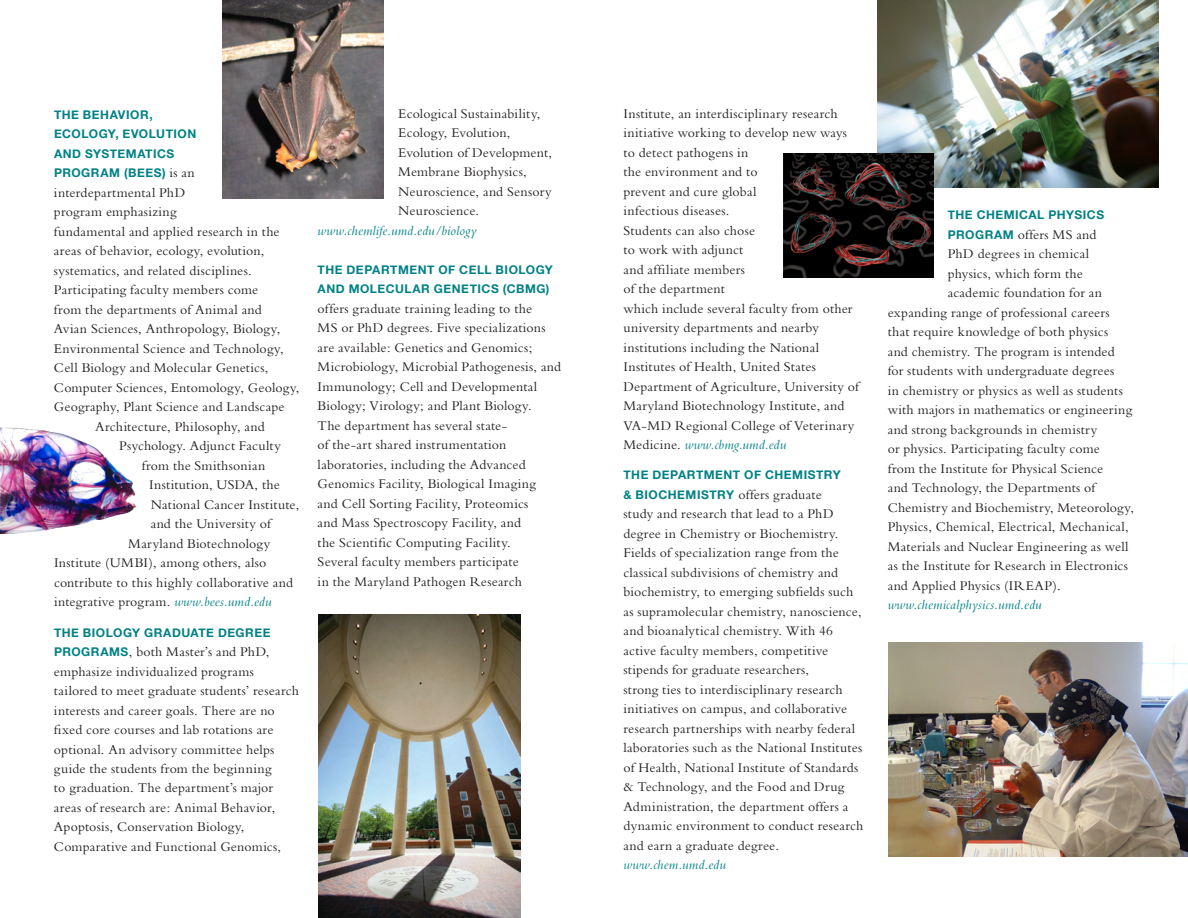
<style>
.page{position:relative;width:1188px;height:918px;background:#fff}
.page>*{position:absolute;margin:0;border:0;box-sizing:border-box;transform-origin:0 0}
.bios{font:13.8px/19.5px "Bembo";letter-spacing:.015em;color:#231f20}
.bios-2{font:italic 13.8px "Bembo";letter-spacing:.01em;color:#008185}
.bios-3{font:700 12px/19.5px "Helvetica Neue";letter-spacing:.045em;color:#008185}
.s1{font-family:"Bembo";font-weight:400;font-size:13.8px;color:#231f20}
.s2{font-style:italic;color:#008185}
.s3{font-family:"Helvetica Neue";font-weight:700;font-size:12px;color:#008185}
</style>
<div class="page">
<img style="left:319px;top:615px;width:201px;height:302px">
<img style="left:878px;top:0;width:280px;height:187px">
<img style="left:783px;top:153px;width:151px;height:125px">
<img style="left:223px;top:0;width:160px;height:199px">
<img style="left:0;top:427px;width:137px;height:107px">
<img style="left:888px;top:642px;width:300px;height:214px">
<p class="bios-3" style="left:54px;top:104px;width:144px">THE BEHAVIOR,<br>ECOLOGY, EVOLUTION<br>AND SYSTEMATICS<br>PROGRAM (BEES) <span class="s1">is an</span></p>
<p class="bios" style="left:54px;top:182px;width:133px">interdepartmental PhD</p>
<p class="bios" style="left:54px;top:202px;width:124px">program emphasizing</p>
<p class="bios" style="left:54px;top:221px;width:227px">fundamental and applied research in the</p>
<p class="bios" style="left:54px;top:241px;width:212px">areas of behavior, ecology, evolution,</p>
<p class="bios" style="left:54px;top:260px;width:199px">systematics, and related disciplines.</p>
<p class="bios" style="left:54px;top:280px;width:206px">Participating faculty members come</p>
<p class="bios" style="left:54px;top:299px;width:209px">from the departments of Animal and</p>
<p class="bios" style="left:54px;top:319px;width:228px">Avian Sciences, Anthropology, Biology,</p>
<p class="bios" style="left:54px;top:338px;width:231px">Environmental Science and Technology,</p>
<p class="bios" style="left:54px;top:358px;width:216px">Cell Biology and Molecular Genetics,</p>
<p class="bios" style="left:54px;top:377px;width:247px">Computer Sciences, Entomology, Geology,</p>
<p class="bios" style="left:54px;top:397px;width:232px">Geography, Plant Science and Landscape</p>
<p class="bios" style="left:95px;top:416px;width:171px">Architecture, Philosophy, and</p>
<p class="bios" style="left:119px;top:436px;width:163px">Psychology. Adjunct Faculty</p>
<p class="bios" style="left:142px;top:455px;width:125px">from the Smithsonian</p>
<p class="bios" style="left:149px;top:475px;width:132px">Institution, USDA, the</p>
<p class="bios" style="left:151px;top:494px;width:150px">National Cancer Institute,</p>
<p class="bios" style="left:151px;top:514px;width:122px">and the University of</p>
<p class="bios" style="left:128px;top:533px;width:143px">Maryland Biotechnology</p>
<p class="bios" style="left:54px;top:553px;width:214px">Institute (UMBI), among others, also</p>
<p class="bios" style="left:54px;top:572px;width:241px">contribute to this highly collaborative and</p>
<p class="bios" style="left:54px;top:592px;width:219px">integrative program. <span class="s2">www.bees.umd.edu</span></p>
<p class="bios-3" style="left:54px;top:622px;width:218px">THE BIOLOGY GRADUATE DEGREE</p>
<p class="bios" style="left:54px;top:642px;width:246px"><span class="s3">PROGRAMS</span>, both Master’s and PhD, emphasize individualized programs tailored to meet graduate students’ research interests and career goals. There are no fixed core courses and lab rotations are optional. An advisory committee helps guide the students from the beginning<br>to graduation. The department’s major areas of research are: Animal Behavior, Apoptosis, Conservation Biology, Comparative and Functional Genomics,</p>
<p class="bios" style="left:398px;top:103px;width:144px">Ecological Sustainability,</p>
<p class="bios" style="left:398px;top:123px;width:114px">Ecology, Evolution,</p>
<p class="bios" style="left:398px;top:142px;width:155px">Evolution of Development,</p>
<p class="bios" style="left:398px;top:162px;width:130px">Membrane Biophysics,</p>
<p class="bios" style="left:398px;top:181px;width:155px">Neuroscience, and Sensory</p>
<p class="bios" style="left:398px;top:201px;width:82px">Neuroscience.</p>
<p class="bios-2" style="left:318px;top:222px;width:160px">www.chemlife.umd.edu/biology</p>
<p class="bios-3" style="left:318px;top:259px;width:237px">THE DEPARTMENT OF CELL BIOLOGY<br>AND MOLECULAR GENETICS (CBMG)</p>
<p class="bios" style="left:318px;top:298px;width:245px">offers graduate training leading to the<br>MS or PhD degrees. Five specializations are available: Genetics and Genomics; Microbiology, Microbial Pathogenesis, and Immunology; Cell and Developmental Biology; Virology; and Plant Biology.<br>The department has several state-<br>of the-art shared instrumentation laboratories, including the Advanced Genomics Facility, Biological Imaging<br>and Cell Sorting Facility, Proteomics<br>and Mass Spectroscopy Facility, and<br>the Scientific Computing Facility.<br>Several faculty members participate<br>in the Maryland Pathogen Research</p>
<p class="bios" style="left:623px;top:103px;width:237px">Institute, an interdisciplinary research initiative working to develop new ways to detect pathogens in<br>the environment and to<br>prevent and cure global<br>infectious diseases.<br>Students can also chose<br>to work with adjunct<br>and affiliate members<br>of the department<br>which include several faculty from other university departments and nearby institutions including the National<br>Institutes of Health, United States<br>Department of Agriculture, University of<br>Maryland Biotechnology Institute, and<br>VA-MD Regional College of Veterinary<br>Medicine. <span class="s2">www.cbmg.umd.edu</span></p>
<p class="bios-3" style="left:623px;top:465px;width:219px">THE DEPARTMENT OF CHEMISTRY</p>
<p class="bios" style="left:623px;top:485px;width:242px"><span class="s3">&amp; BIOC HEMIST RY</span> offers graduate<br>study and research that lead to a PhD degree in Chemistry or Biochemistry.<br>Fields of specialization range from the classical subdivisions of chemistry and biochemistry, to emerging subfields such as supramolecular chemistry, nanoscience, and bioanalytical chemistry. With 46 active faculty members, competitive stipends for graduate researchers,<br>strong ties to interdisciplinary research initiatives on campus, and collaborative research partnerships with nearby federal laboratories such as the National Institutes of Health, National Institute of Standards &amp; Technology, and the Food and Drug Administration, the department offers a dynamic environment to conduct research and earn a graduate degree. <span class="s2">www.chem.umd.edu</span></p>
<p class="bios-3" style="left:948px;top:205px;width:149px">THE CHEMICAL PHYSICS</p>
<p class="bios" style="left:948px;top:224px;width:150px"><span class="s3">PROGRAM</span> offers MS and</p>
<p class="bios" style="left:948px;top:244px;width:143px">PhD degrees in chemical</p>
<p class="bios" style="left:948px;top:263px;width:137px">physics, which form the</p>
<p class="bios" style="left:948px;top:283px;width:156px">academic foundation for an</p>
<p class="bios" style="left:888px;top:302px;width:224px">expanding range of professional careers</p>
<p class="bios" style="left:888px;top:322px;width:222px">that require knowledge of both physics</p>
<p class="bios" style="left:888px;top:341px;width:229px">and chemistry. The program is intended</p>
<p class="bios" style="left:888px;top:361px;width:228px">for students with undergraduate degrees</p>
<p class="bios" style="left:888px;top:380px;width:237px">in chemistry or physics as well as students</p>
<p class="bios" style="left:888px;top:400px;width:246px">with majors in mathematics or engineering</p>
<p class="bios" style="left:888px;top:419px;width:211px">and strong backgrounds in chemistry</p>
<p class="bios" style="left:888px;top:439px;width:214px">or physics. Participating faculty come</p>
<p class="bios" style="left:888px;top:458px;width:217px">from the Institute for Physical Science</p>
<p class="bios" style="left:888px;top:478px;width:209px">and Technology, the Departments of</p>
<p class="bios" style="left:888px;top:497px;width:248px">Chemistry and Biochemistry, Meteorology,</p>
<p class="bios" style="left:888px;top:517px;width:243px">Physics, Chemical, Electrical, Mechanical,</p>
<p class="bios" style="left:888px;top:536px;width:242px">Materials and Nuclear Engineering as well</p>
<p class="bios" style="left:888px;top:556px;width:242px">as the Institute for Research in Electronics</p>
<p class="bios" style="left:888px;top:575px;width:175px">and Applied Physics (IREAP).</p>
<p class="bios-2" style="left:888px;top:597px;width:155px">www.chemicalphysics.umd.edu</p>
</div>
